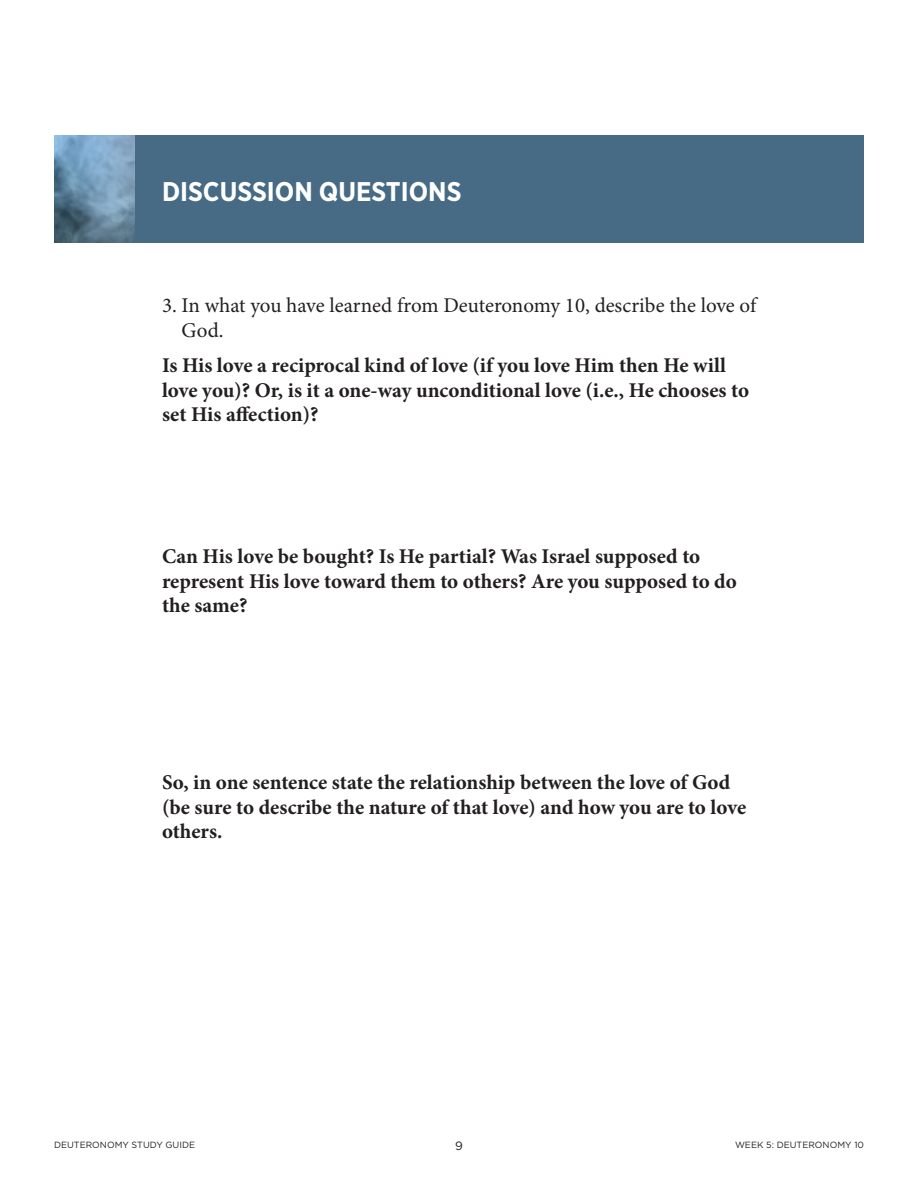
<style>
.page{position:relative;width:918px;height:1188px;background:#fff}
.page>*{position:absolute;margin:0;border:0;box-sizing:border-box;transform-origin:0 0}
.t1{font:700 27px "Gotham Narrow";color:#fff}
.t2{font:700 21px/24.6px "Minion Pro";color:#231f20}
.t3{font:21px/24.6px "Minion Pro";letter-spacing:-.005em;color:#231f20}
.t4{font:12px "Gotham";color:#231f20}
.t5{font:9px "Gotham";color:#231f20}
</style>
<div class="page">
<div style="left:54px;top:135px;width:810px;height:108px;background:#476b85"></div>
<img style="left:54px;top:135px;width:81px;height:108px">
<p class="t1" style="left:162px;top:174px;width:301px">DISCUSSION QUESTIONS</p>
<p class="t3" style="left:182px;top:294px;width:576px;text-indent:-20px">3. In what you have learned from Deuteronomy 10, describe the love of<br>God.</p>
<p class="t2" style="left:162px;top:354px;width:589px">Is His love a reciprocal kind of love (if you love Him then He will love you)? Or, is it a one-way unconditional love (i.e., He chooses to set His affection)?</p>
<p class="t2" style="left:162px;top:545px;width:576px">Can His love be bought? Is He partial? Was Israel supposed to represent His love toward them to others? Are you supposed to do the same?</p>
<p class="t2" style="left:162px;top:771px;width:586px">So, in one sentence state the relationship between the love of God (be sure to describe the nature of that love) and how you are to love others.</p>
<p class="t5" style="left:54px;top:1139px;width:143px">DEUTERONOMY STUDY GUIDE</p>
<p class="t4" style="left:455px;top:1138px;width:9px">9</p>
<p class="t5" style="left:735px;top:1139px;width:130px">WEEK 5: DEUTERONOMY 10</p>
</div>
